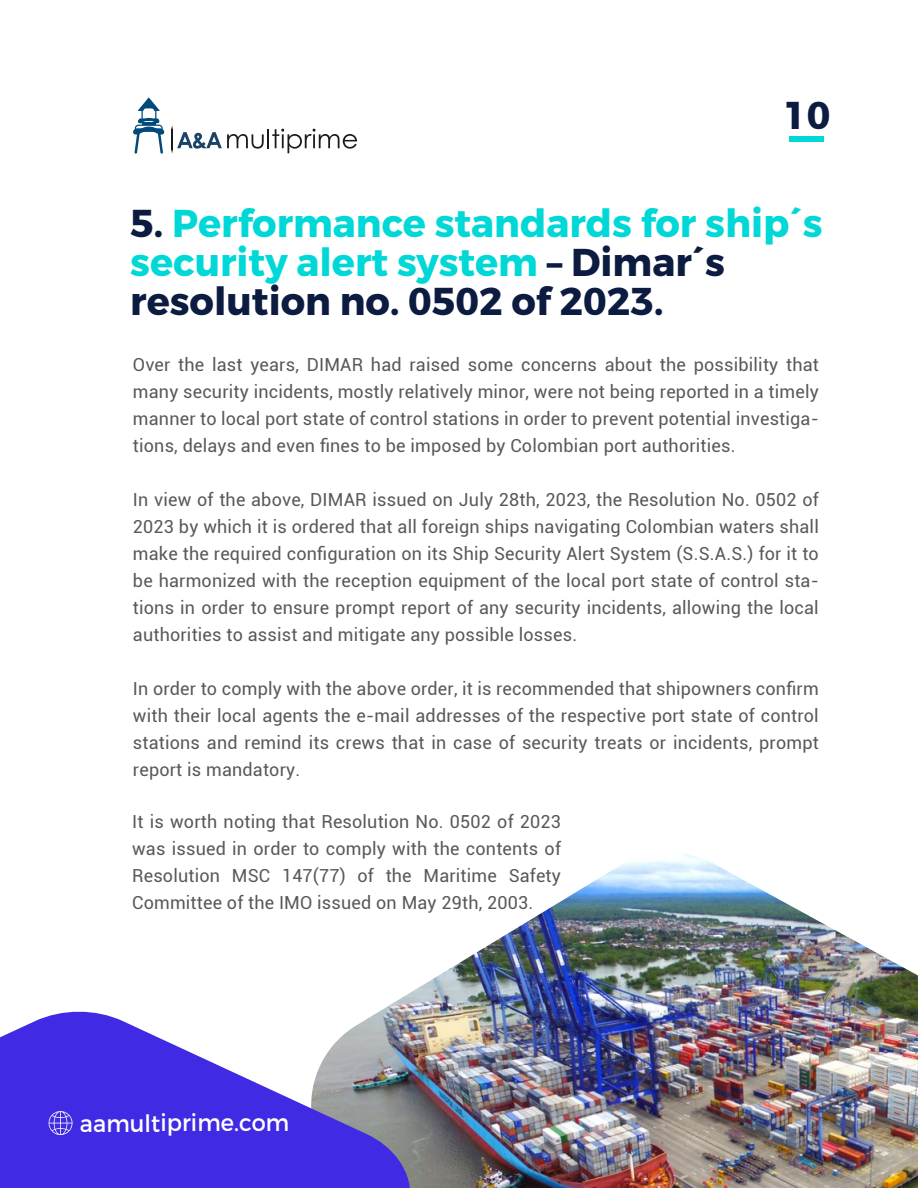
<style>
.page{position:relative;width:918px;height:1188px;background:#fff}
.page>*{position:absolute;margin:0;border:0;box-sizing:border-box;transform-origin:0 0}
.t1{font:700 38.7px/39px "Montserrat";color:#00d8d8}
.t2{font:700 38.7px "Montserrat";color:#0c1c41}
.t3{font:23.85px "Montserrat";letter-spacing:-.005em;color:#fff;scale:.94 1}
.t4{font:18px/27px "Roboto";letter-spacing:.01em;color:#58595b;text-align:justify}
.s1{color:#0c1c41}
</style>
<div class="page">
<img style="left:384px;top:854px;width:534px;height:334px">
<svg style="left:133px;top:97px;width:31px;height:57px"></svg>
<svg style="left:171px;top:129px;width:186px;height:24px"></svg>
<div style="left:789px;top:136px;width:34px;height:6px;background:#00d8d8"></div>
<svg style="left:0;top:1009px;width:410px;height:179px;fill:#402ae4"></svg>
<svg style="left:48px;top:1111px;width:24px;height:25px"></svg>
<h1 class="t2" style="left:783px;top:92px;width:49px">10</h1>
<h1 class="t1" style="left:130px;top:204px;width:694px"><span class="s1">5.</span> Performance standards for ship´s security alert system <span class="s1">– Dimar´s resolution no. 0502 of 2023.</span></h1>
<p class="t4" style="left:133px;top:351px;width:687px">Over the last years, DIMAR had raised some concerns about the possibility that many security incidents, mostly relatively minor, were not being reported in a timely manner to local port state of control stations in order to prevent potential investiga&shy;tions, delays and even fines to be imposed by Colombian port authorities.</p>
<p class="t4" style="left:133px;top:486px;width:687px">In view of the above, DIMAR issued on July 28th, 2023, the Resolution No. 0502 of 2023 by which it is ordered that all foreign ships navigating Colombian waters shall make the required configuration on its Ship Security Alert System (S.S.A.S.) for it to be harmonized with the reception equipment of the local port state of control sta&shy;tions in order to ensure prompt report of any security incidents, allowing the local authorities to assist and mitigate any possible losses.</p>
<p class="t4" style="left:133px;top:675px;width:687px">In order to comply with the above order, it is recommended that shipowners confirm with their local agents the e-mail addresses of the respective port state of control stations and remind its crews that in case of security treats or incidents, prompt report is mandatory.</p>
<p class="t4" style="left:132px;top:807px;width:430px">It is worth noting that Resolution No. 0502 of 2023 was issued in order to comply with the contents of Resolution MSC 147(77) of the Maritime Safety Committee of the IMO issued on May 29th, 2003.</p>
<h2 class="t3" style="left:80px;top:1108px;width:224px">aamultiprime.com</h2>
</div>
